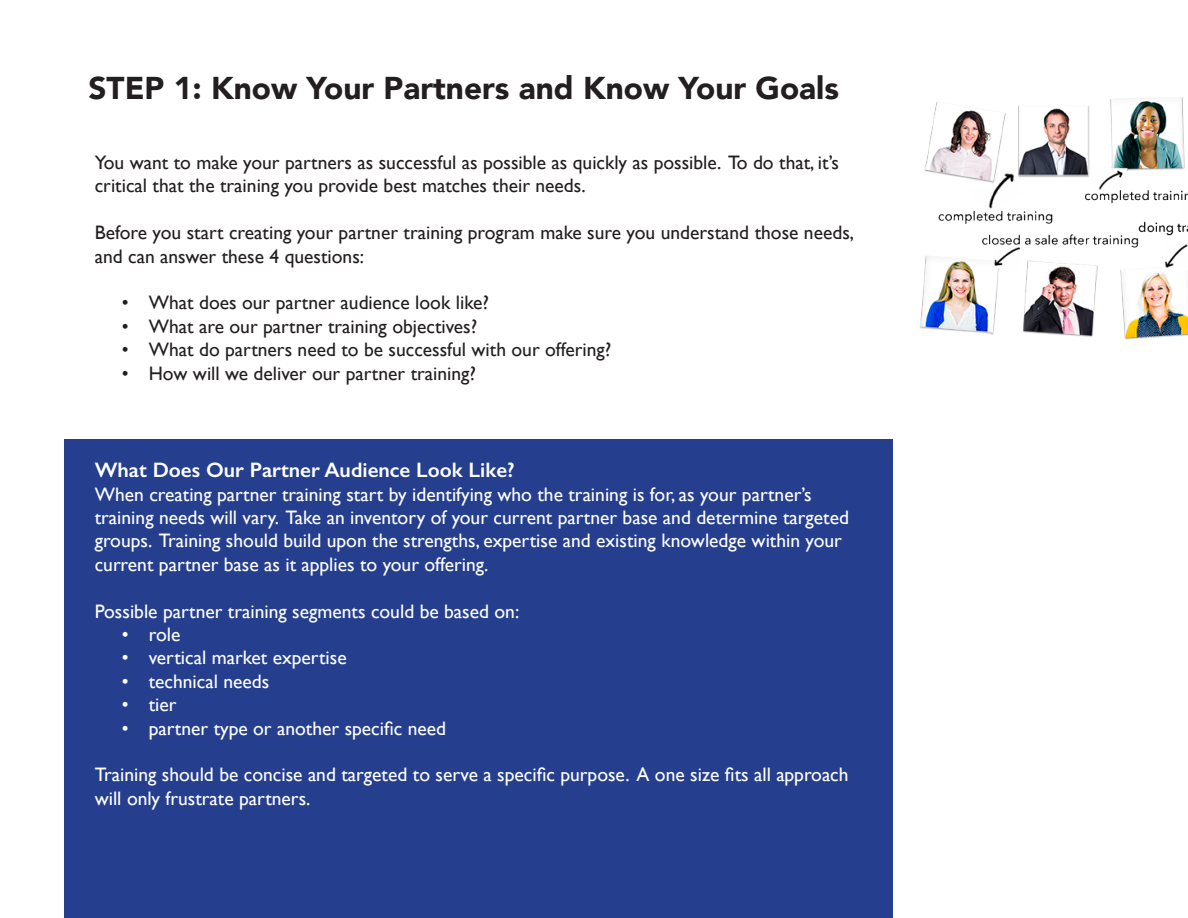
<style>
.page{position:relative;width:1188px;height:918px;background:#fff}
.page>*{position:absolute;margin:0;border:0;box-sizing:border-box;transform-origin:0 0}
.t1{font:900 31.5px "Avenir";color:#231f20}
.t2{font:600 21px "Gill Sans";color:#fff}
.t3{font:19.5px/23.4px "Gill Sans";color:#fff}
.t4{font:19.5px/23.4px "Gill Sans";color:#231f20}
</style>
<div class="page">
<div style="left:65px;top:440px;width:828px;height:478px;background:#253f8e"></div>
<img style="left:919px;top:97px;width:269px;height:243px">
<p class="t1" style="left:89px;top:61px;width:752px">STEP 1: Know Your Partners and Know Your Goals</p>
<p class="t4" style="left:95px;top:151px;width:746px">You want to make your partners as successful as possible as quickly as possible. To do that, it’s critical that the training you provide best matches their needs.</p>
<p class="t4" style="left:95px;top:221px;width:761px">Before you start creating your partner training program make sure you understand those needs, and can answer these 4 questions:</p>
<p class="t4" style="left:122px;top:291px;width:369px">• What does our partner audience look like?</p>
<p class="t4" style="left:122px;top:314px;width:357px">• What are our partner training objectives?</p>
<p class="t4" style="left:122px;top:338px;width:491px">• What do partners need to be successful with our offering?</p>
<p class="t4" style="left:122px;top:361px;width:356px">• How will we deliver our partner training?</p>
<p class="t2" style="left:95px;top:457px;width:421px">What Does Our Partner Audience Look Like?</p>
<p class="t3" style="left:95px;top:482px;width:756px">When creating partner training start by identifying who the training is for, as your partner’s training needs will vary. Take an inventory of your current partner base and determine targeted groups. Training should build upon the strengths, expertise and existing knowledge within your current partner base as it applies to your offering.</p>
<p class="t3" style="left:95px;top:599px;width:426px">Possible partner training segments could be based on:</p>
<p class="t3" style="left:122px;top:623px;width:60px">• role</p>
<p class="t3" style="left:122px;top:646px;width:226px">• vertical market expertise</p>
<p class="t3" style="left:122px;top:669px;width:149px">• technical needs</p>
<p class="t3" style="left:122px;top:693px;width:56px">• tier</p>
<p class="t3" style="left:122px;top:716px;width:326px">• partner type or another specific need</p>
<p class="t3" style="left:95px;top:763px;width:755px">Training should be concise and targeted to serve a specific purpose. A one size fits all approach will only frustrate partners.</p>
</div>
